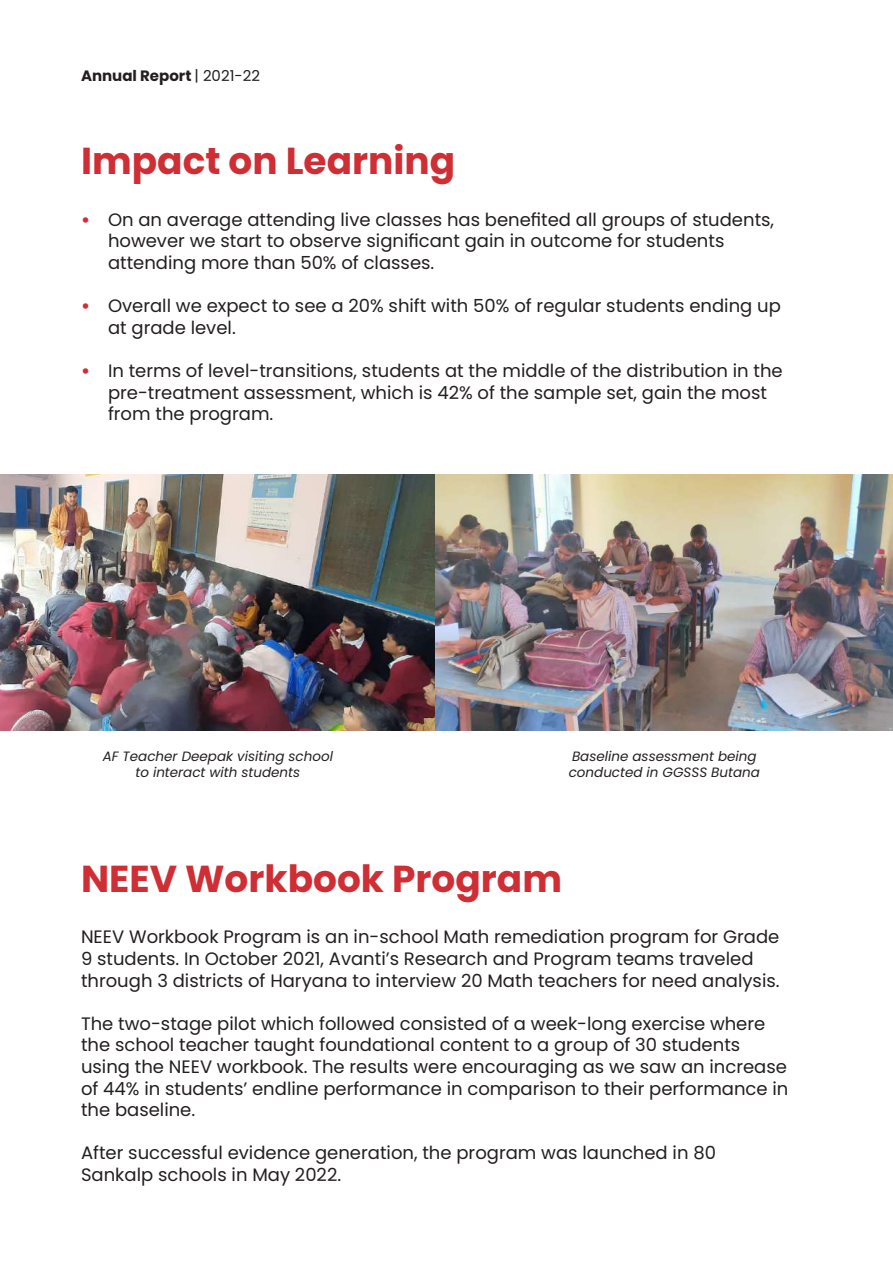
<style>
.page{position:relative;width:893px;height:1263px;background:#fff}
.page>*{position:absolute;margin:0;border:0;box-sizing:border-box;transform-origin:0 0}
.t1{font:700 37.5px "Poppins";color:#cf2f34}
.t2{font:18px/21.6px "Poppins";color:#231f20}
.t3{font:700 15px "Poppins";color:#231f20}
.t4{font:italic 13.5px/16.2px "Poppins";color:#231f20;text-align:center}
.s1{font-weight:400}
.s2{font-weight:700;color:#cf2f34}
</style>
<div class="page">
<img style="left:0;top:474px;width:893px;height:256px">
<p class="t3" style="left:81px;top:67px;width:180px">Annual Report <span class="s1">| 2021-22</span></p>
<h1 class="t1" style="left:81px;top:139px;width:376px">Impact on Learning</h1>
<p class="t2" style="left:108px;top:209px;width:668px;text-indent:-27px"><span class="s2">•</span> On an average attending live classes has benefited all groups of students, however we start to observe significant gain in outcome for students attending more than 50% of classes.</p>
<p class="t2" style="left:108px;top:295px;width:674px;text-indent:-27px"><span class="s2">•</span> Overall we expect to see a 20% shift with 50% of regular students ending up at grade level.</p>
<p class="t2" style="left:108px;top:360px;width:676px;text-indent:-27px"><span class="s2">•</span> In terms of level-transitions, students at the middle of the distribution in the pre-treatment assessment, which is 42% of the sample set, gain the most from the program.</p>
<p class="t4" style="left:103px;top:748px;width:232px">AF Teacher Deepak visiting school to interact with students</p>
<p class="t4" style="left:569px;top:748px;width:193px;text-align:left">Baseline assessment being conducted in GGSSS Butana</p>
<h1 class="t1" style="left:81px;top:857px;width:483px">NEEV Workbook Program</h1>
<p class="t2" style="left:81px;top:926px;width:700px">NEEV Workbook Program is an in-school Math remediation program for Grade<br>9 students. In October 2021, Avanti’s Research and Program teams traveled through 3 districts of Haryana to interview 20 Math teachers for need analysis.</p>
<p class="t2" style="left:81px;top:1013px;width:709px">The two-stage pilot which followed consisted of a week-long exercise where the school teacher taught foundational content to a group of 30 students using the NEEV workbook. The results were encouraging as we saw an increase of 44% in students’ endline performance in comparison to their performance in the baseline.</p>
<p class="t2" style="left:81px;top:1142px;width:636px">After successful evidence generation, the program was launched in 80<br>Sankalp schools in May 2022.</p>
</div>
